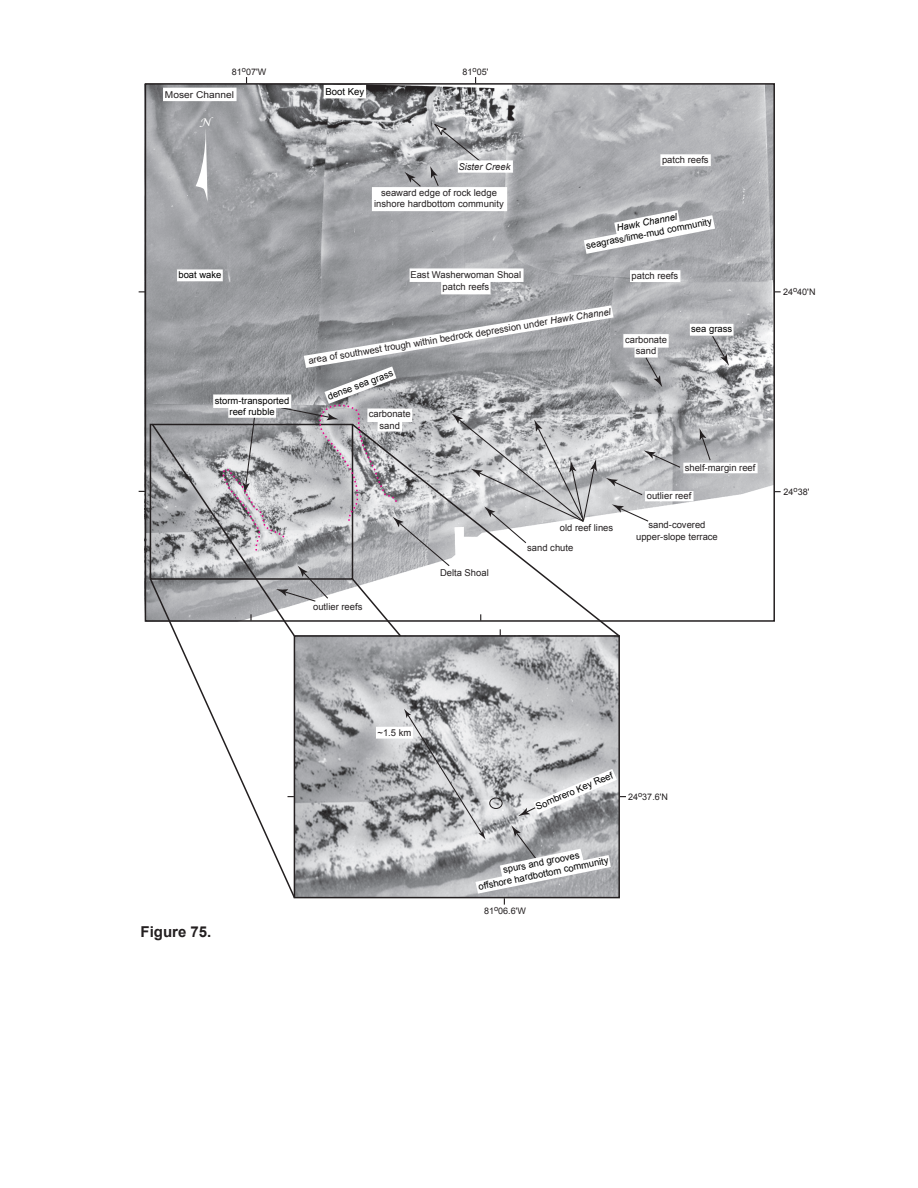
<style>
.page{position:relative;width:918px;height:1188px;background:#fff}
.page>*{position:absolute;margin:0;border:0;box-sizing:border-box;transform-origin:0 0}
.t1{font:700 15px "Arial";color:#231f20}
.t2{font:9.6px "Arial";color:#000}
.t3{font:9.45px/11.2px "Arial";color:#231f20;text-align:center}
.t4{font:9.45px/11.2px "Arial";color:#000;text-align:center}
.t5{font:9.45px "Arial";color:#231f20;scale:1.08 1}
.t6{font:italic 9.45px "Arial";color:#231f20}
.t7{font:italic 9.45px "Arial";color:#000}
.t8{font:9px "Arial";color:#231f20}
.s1{font-style:italic}
</style>
<div class="page">
<img style="left:144px;top:84px;width:628px;height:420px">
<img style="left:297px;top:638px;width:320px;height:257px">
<svg style="left:176px;top:637px;width:120px;height:262px"></svg>
<svg style="left:699px;top:428px;width:12px;height:33px"></svg>
<svg style="left:405px;top:172px;width:16px;height:15px"></svg>
<svg style="left:430px;top:121px;width:53px;height:66px;background:#a8a9ab"></svg>
<div style="left:163px;top:88px;width:74px;height:13px;background:#fff"></div>
<div style="left:324px;top:85px;width:42px;height:13px;background:#fff"></div>
<div style="left:458px;top:160px;width:55px;height:13px;background:#fff"></div>
<div style="left:372px;top:187px;width:135px;height:24px;background:#fff"></div>
<div style="left:410px;top:268px;width:114px;height:14px;background:#fff"></div>
<div style="left:441px;top:281px;width:50px;height:13px;background:#fff"></div>
<div style="left:177px;top:269px;width:46px;height:12px;background:#fff"></div>
<div style="left:690px;top:324px;width:44px;height:12px;background:#fff"></div>
<svg style="left:712px;top:335px;width:17px;height:31px"></svg>
<div style="left:630px;top:270px;width:50px;height:12px;background:#fff"></div>
<div style="left:660px;top:154px;width:51px;height:12px;background:#fff"></div>
<svg style="left:584px;top:210px;width:131px;height:44px"></svg>
<div style="left:645px;top:491px;width:49px;height:10px;background:#fff"></div>
<div style="left:683px;top:463px;width:75px;height:10px;background:#fff"></div>
<div style="left:376px;top:727px;width:37px;height:12px;background:#fff"></div>
<svg style="left:474px;top:77px;width:3px;height:8px"></svg>
<svg style="left:245px;top:77px;width:3px;height:8px"></svg>
<svg style="left:773px;top:491px;width:8px;height:2px"></svg>
<svg style="left:773px;top:291px;width:8px;height:2px"></svg>
<svg style="left:138px;top:291px;width:8px;height:2px"></svg>
<svg style="left:286px;top:795px;width:9px;height:3px"></svg>
<svg style="left:404px;top:709px;width:222px;height:196px;background:#babbbd"></svg>
<div style="left:489px;top:798px;width:13px;height:11px;border:1px solid #231f20;border-radius:50%"></div>
<svg style="left:138px;top:305px;width:543px;height:332px"></svg>
<svg style="left:196px;top:117px;width:17px;height:85px"></svg>
<p class="t8" style="left:232px;top:67px;width:36px">81<sup>o</sup>07'W</p>
<p class="t5" style="left:165px;top:89px;width:65px">Moser Channel</p>
<p class="t2" style="left:325px;top:86px;width:40px">Boot Key</p>
<p class="t8" style="left:462px;top:67px;width:27px">81<sup>o</sup>05'</p>
<p class="t4" style="left:178px;top:270px;width:45px">boat wake</p>
<p class="t6" style="left:458px;top:161px;width:53px">Sister Creek</p>
<p class="t3" style="left:374px;top:187px;width:131px">seaward edge of rock ledge inshore hardbottom community</p>
<p class="t3" style="left:410px;top:270px;width:112px">East Washerwoman Shoal patch reefs</p>
<p class="t3" style="left:662px;top:154px;width:48px">patch reefs</p>
<p class="t7" style="left:616px;top:223px;width:63px;rotate:-11deg">Hawk Channel</p>
<p class="t4" style="left:585px;top:240px;width:129px;rotate:-11deg">seagrass/lime-mud community</p>
<p class="t3" style="left:632px;top:270px;width:48px">patch reefs</p>
<p class="t4" style="left:215px;top:395px;width:76px">storm-transported reef rubble</p>
<p class="t3" style="left:308px;top:354px;width:308px;rotate:-9deg">area of southwest trough within bedrock depression under <span class="s1">Hawk Channel</span></p>
<p class="t4" style="left:326px;top:392px;width:71px;rotate:-21deg">dense sea grass</p>
<p class="t3" style="left:369px;top:408px;width:43px">carbonate sand</p>
<p class="t3" style="left:625px;top:334px;width:43px">carbonate sand</p>
<p class="t4" style="left:691px;top:323px;width:42px">sea grass</p>
<p class="t3" style="left:313px;top:601px;width:51px">outlier reefs</p>
<p class="t3" style="left:440px;top:567px;width:50px">Delta Shoal</p>
<p class="t3" style="left:527px;top:518px;width:88px;line-height:20px;text-align:left;text-indent:33px">old reef lines sand chute</p>
<p class="t3" style="left:685px;top:462px;width:72px">shelf-margin reef</p>
<p class="t3" style="left:647px;top:490px;width:46px">outlier reef</p>
<p class="t3" style="left:636px;top:520px;width:83px">sand-covered upper-slope terrace</p>
<p class="t8" style="left:783px;top:287px;width:34px">24<sup>o</sup>40'N</p>
<p class="t8" style="left:784px;top:487px;width:27px">24<sup>o</sup>38'</p>
<h1 class="t1" style="left:141px;top:923px;width:72px">Figure 75.</h1>
<p class="t3" style="left:378px;top:727px;width:35px">~1.5 km</p>
<p class="t4" style="left:534px;top:802px;width:84px;rotate:-23deg">Sombrero Key Reef</p>
<p class="t8" style="left:628px;top:792px;width:41px">24<sup>o</sup>37.6'N</p>
<p class="t4" style="left:475px;top:871px;width:134px;rotate:-12deg">spurs and grooves<br>offshore hardbottom community</p>
<p class="t8" style="left:484px;top:906px;width:43px">81<sup>o</sup>06.6'W</p>
</div>
